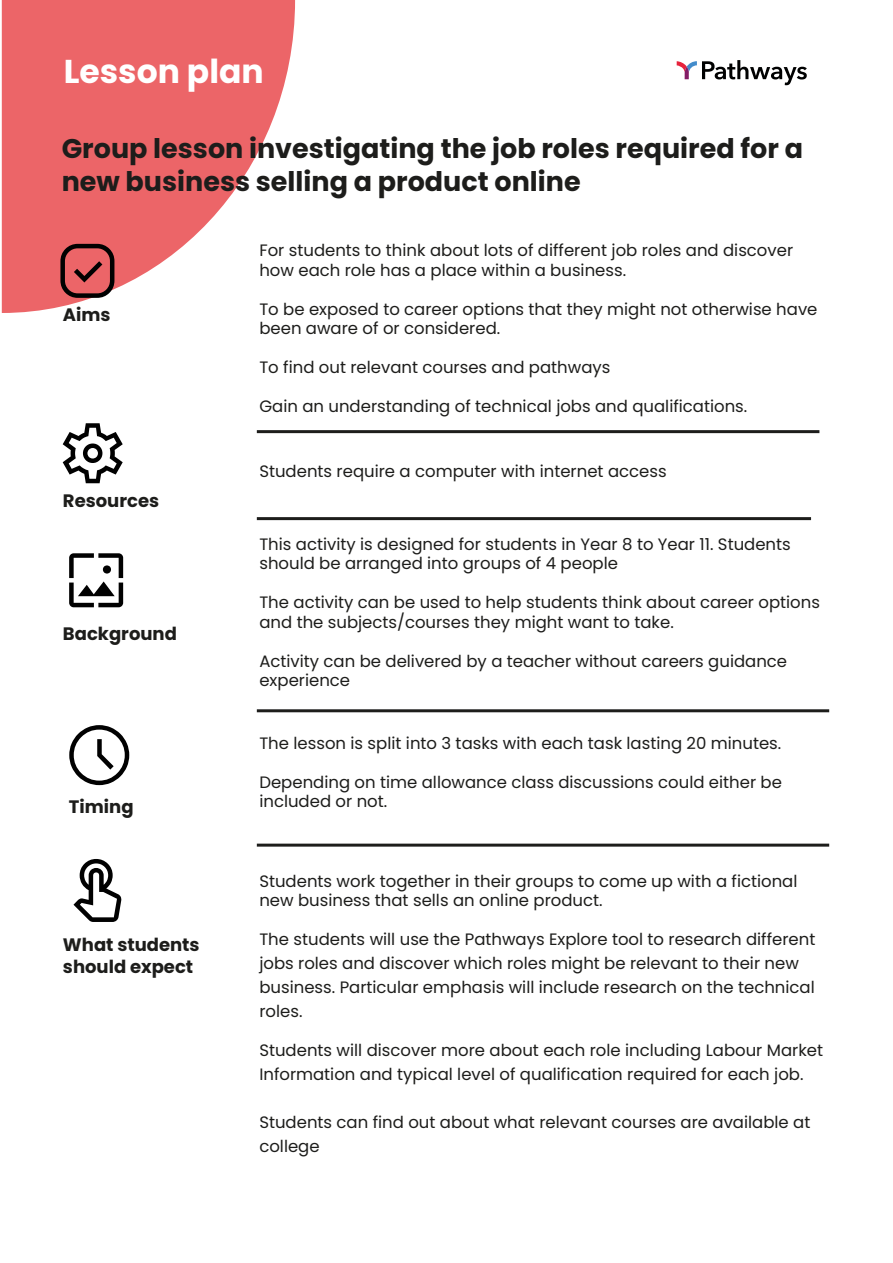
<style>
.page{position:relative;width:893px;height:1263px;background:#fff}
.page>*{position:absolute;margin:0;border:0;box-sizing:border-box;transform-origin:0 0}
.t1{font:700 33px "Poppins";color:#fff}
.t2{font:700 27px/32.4px "Poppins";color:#1d1d1b}
.t3{font:700 18px/21.6px "Poppins";color:#1d1d1b}
.t4{font:16.5px/19.5px "Poppins";color:#1d1d1b}
</style>
<div class="page">
<svg style="left:2px;top:0;width:293px;height:313px;fill:#ec6568"></svg>
<hr style="left:257px;top:430px;width:562px;height:3px;background:#1d1d1b">
<hr style="left:257px;top:517px;width:554px;height:3px;background:#1d1d1b">
<hr style="left:257px;top:709px;width:572px;height:3px;background:#1d1d1b">
<hr style="left:257px;top:844px;width:572px;height:3px;background:#1d1d1b">
<svg style="left:74px;top:859px;width:47px;height:63px"></svg>
<svg style="left:69px;top:725px;width:60px;height:60px"></svg>
<svg style="left:69px;top:553px;width:54px;height:54px"></svg>
<svg style="left:63px;top:423px;width:60px;height:60px"></svg>
<svg style="left:60px;top:244px;width:54px;height:54px"></svg>
<svg style="left:677px;top:60px;width:130px;height:25px"></svg>
<h1 class="t1" style="left:64px;top:52px;width:201px">Lesson plan</h1>
<h2 class="t2" style="left:62px;top:133px;width:743px">Group lesson investigating the job roles required for a new business selling a product online</h2>
<p class="t3" style="left:63px;top:304px;width:49px">Aims</p>
<p class="t3" style="left:63px;top:490px;width:98px">Resources</p>
<p class="t3" style="left:63px;top:623px;width:115px">Background</p>
<p class="t3" style="left:69px;top:796px;width:66px">Timing</p>
<p class="t3" style="left:63px;top:934px;width:138px">What students should expect</p>
<p class="t4" style="left:259px;top:241px;width:535px">For students to think about lots of different job roles and discover how each role has a place within a business.</p>
<p class="t4" style="left:259px;top:299px;width:560px">To be exposed to career options that they might not otherwise have been aware of or considered.</p>
<p class="t4" style="left:259px;top:358px;width:352px">To find out relevant courses and pathways</p>
<p class="t4" style="left:259px;top:397px;width:489px">Gain an understanding of technical jobs and qualifications.</p>
<p class="t4" style="left:259px;top:462px;width:409px">Students require a computer with internet access</p>
<p class="t4" style="left:259px;top:534px;width:533px">This activity is designed for students in Year 8 to Year 11. Students should be arranged into groups of 4 people</p>
<p class="t4" style="left:259px;top:593px;width:562px">The activity can be used to help students think about career options and the subjects/courses they might want to take.</p>
<p class="t4" style="left:259px;top:651px;width:529px">Activity can be delivered by a teacher without careers guidance experience</p>
<p class="t4" style="left:259px;top:733px;width:523px">The lesson is split into 3 tasks with each task lasting 20 minutes.</p>
<p class="t4" style="left:259px;top:772px;width:524px">Depending on time allowance class discussions could either be included or not.</p>
<p class="t4" style="left:259px;top:871px;width:540px">Students work together in their groups to come up with a fictional new business that sells an online product.</p>
<p class="t4" style="left:259px;top:927px;width:557px;line-height:24px">The students will use the Pathways Explore tool to research different jobs roles and discover which roles might be relevant to their new business. Particular emphasis will include research on the technical roles.</p>
<p class="t4" style="left:259px;top:1038px;width:565px;line-height:24px">Students will discover more about each role including Labour Market<br>Information and typical level of qualification required for each job.</p>
<p class="t4" style="left:259px;top:1110px;width:552px;line-height:24px">Students can find out about what relevant courses are available at college</p>
</div>
